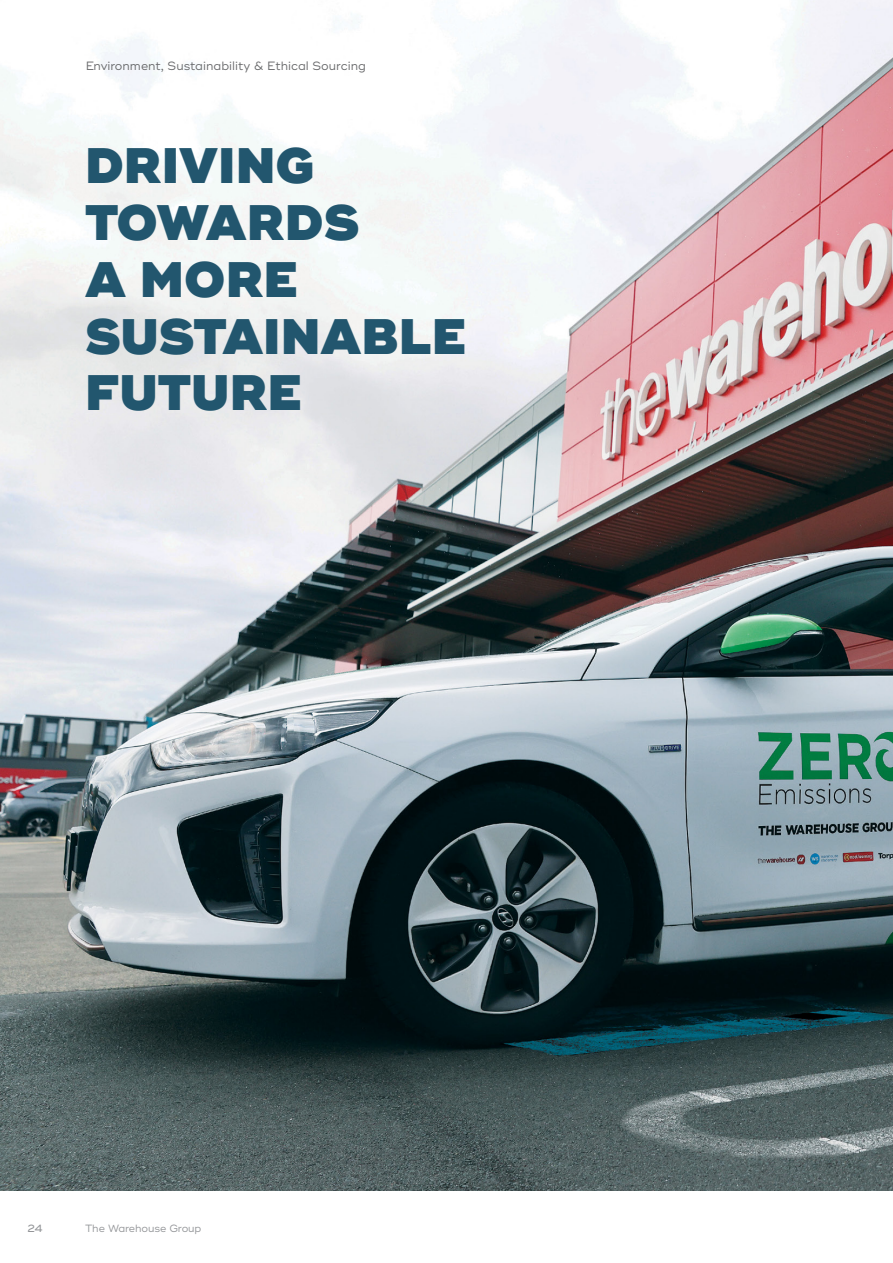
<style>
.page{position:relative;width:893px;height:1263px;background:#fff}
.page>*{position:absolute;margin:0;border:0;box-sizing:border-box;transform-origin:0 0}
.t1{font:900 49.8px/56.8px "Ridley Grotesk";color:#22566e}
.t2{font:12px "Ridley Grotesk";color:#58595b}
.t3{font:10.5px "Ridley Grotesk";letter-spacing:-.01em;color:#939598}
.t4{font:500 10.5px "Ridley Grotesk";color:#939598}
</style>
<div class="page">
<img style="left:0;top:0;width:893px;height:1191px">
<p class="t2" style="left:85px;top:59px;width:282px">Environment, Sustainability &amp; Ethical Sourcing</p>
<h1 class="t1" style="left:85px;top:138px;width:383px">DRIVING<br>TOWARDS<br>A MORE<br>SUSTAINABLE<br>FUTURE</h1>
<p class="t4" style="left:28px;top:1222px;width:16px">24</p>
<p class="t3" style="left:85px;top:1222px;width:118px">The Warehouse Group</p>
</div>
